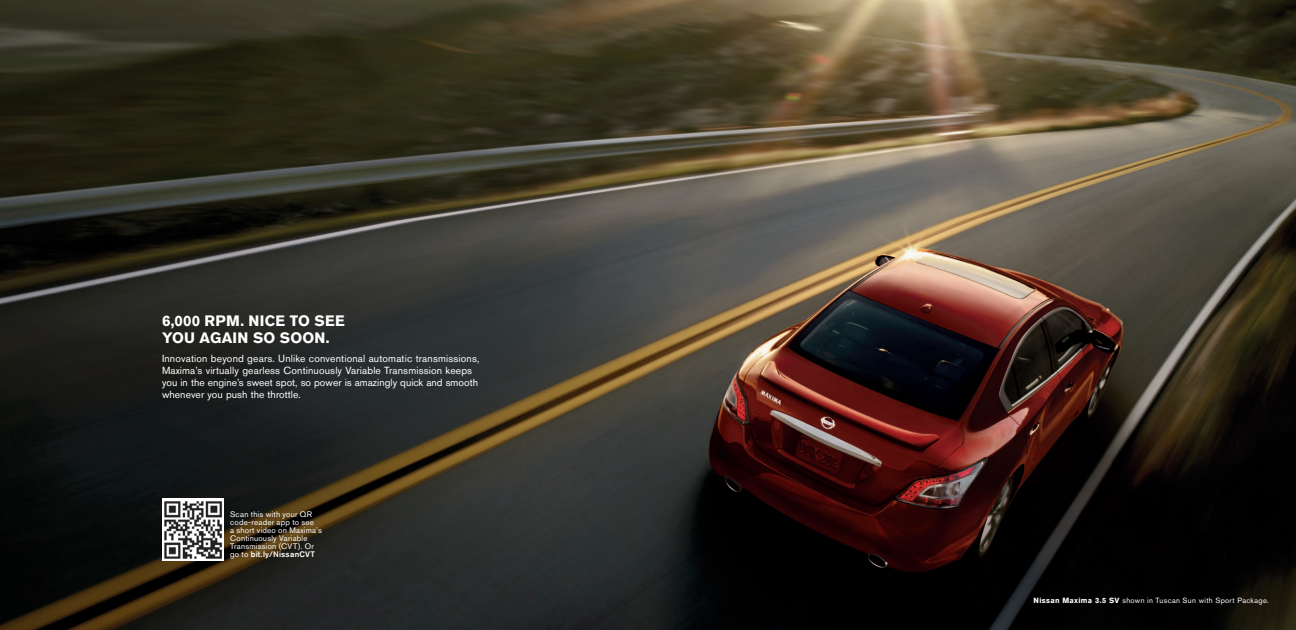
<style>
.page{position:relative;width:1296px;height:630px;background:#fff}
.page>*{position:absolute;margin:0;border:0;box-sizing:border-box;transform-origin:0 0}
.t1{font:700 15px/17px "Akzidenz Grotesk Pro";letter-spacing:.015em;color:#fff}
.t2{font:10.2px/12px "Akzidenz Grotesk Pro";letter-spacing:.015em;color:#fff}
.t3{font:8px/8px "Akzidenz Grotesk Pro";letter-spacing:.025em;color:#fff}
.t4{font:7.5px "Akzidenz Grotesk Pro";letter-spacing:.045em;color:#fff}
.s1{font-weight:500}
.s2{font-weight:700}
</style>
<div class="page">
<img style="left:0;top:0;width:1296px;height:630px">
<img style="left:162px;top:499px;width:62px;height:62px">
<h1 class="t1" style="left:162px;top:312px;width:184px">6,000 RPM. NICE TO SEE<br>YOU AGAIN SO SOON.</h1>
<p class="t2" style="left:162px;top:353px;width:319px">Innovation beyond gears. Unlike conventional automatic transmissions, Maxima’s virtually gearless Continuously Variable Transmission keeps you in the engine’s sweet spot, so power is amazingly quick and smooth whenever you push the throttle.</p>
<p class="t3" style="left:230px;top:511px;width:93px">Scan this with your QR code-reader app to see<br>a short video on Maxima’s<br>Continuously Variable<br>Transmission (CVT). Or go to <span class="s1">bit.ly/NissanCVT</span></p>
<p class="t4" style="left:1034px;top:596px;width:237px"><span class="s2">Nissan Maxima 3.5 SV</span> shown in Tuscan Sun with Sport Package.</p>
</div>
